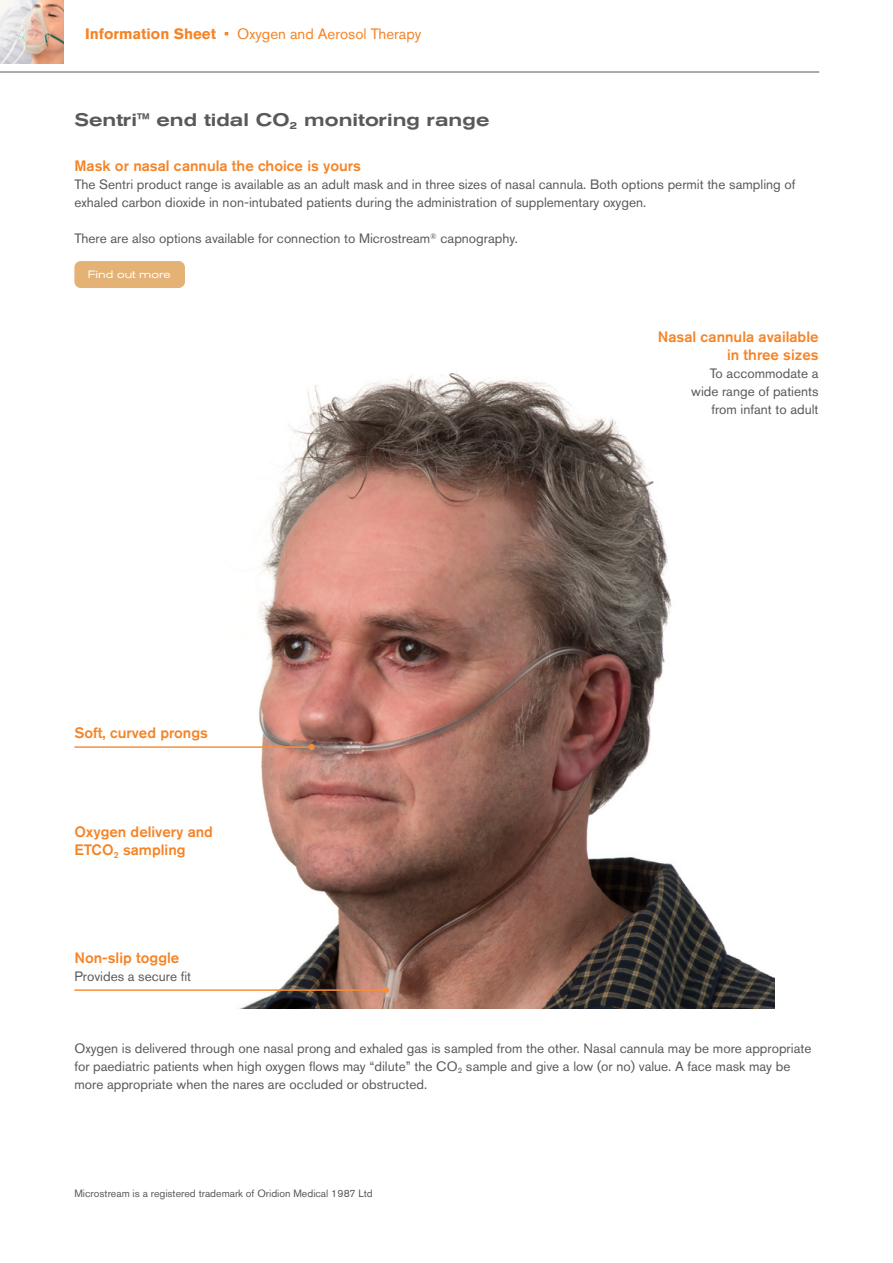
<style>
.page{position:relative;width:893px;height:1263px;background:#fff}
.page>*{position:absolute;margin:0;border:0;box-sizing:border-box;transform-origin:0 0}
.t1{font:500 expanded 18px "Akzidenz Grotesk Pro";color:#58595b}
.t2{font:500 15px/18px "Akzidenz Grotesk Pro";color:#f58427;text-align:right}
.t3{font:15px "Akzidenz Grotesk Pro";color:#f58427}
.t4{font:13.5px/18px "Akzidenz Grotesk Pro";color:#58595b}
.t5{font:10.5px "Akzidenz Grotesk Pro";color:#58595b}
.t6{font:expanded 10.5px "Akzidenz Grotesk Pro";color:#fff}
.s1{font-weight:700}
</style>
<div class="page">
<hr style="left:0;top:72px;width:819px;height:1px;background:#58595b">
<img style="left:0;top:0;width:64px;height:63px">
<img style="left:240px;top:373px;width:534px;height:635px">
<hr style="left:74px;top:989px;width:312px;height:2px;background:#f78f3a">
<svg style="left:383px;top:987px;width:6px;height:6px"></svg>
<hr style="left:74px;top:746px;width:238px;height:2px;background:#f78f3a">
<svg style="left:309px;top:744px;width:6px;height:6px"></svg>
<div style="left:74px;top:261px;width:111px;height:27px;background:#e4b275;border-radius:6px"></div>
<p class="t3" style="left:85px;top:24px;width:338px"><span class="s1">Information Sheet</span> • Oxygen and Aerosol Therapy</p>
<h1 class="t1" style="left:74px;top:108px;width:417px">Sentri™ end tidal CO<sub>2</sub> monitoring range</h1>
<p class="t2" style="left:74px;top:157px;width:288px">Mask or nasal cannula the choice is yours</p>
<p class="t4" style="left:74px;top:175px;width:722px">The Sentri product range is available as an adult mask and in three sizes of nasal cannula. Both options permit the sampling of exhaled carbon dioxide in non-intubated patients during the administration of supplementary oxygen.</p>
<p class="t4" style="left:74px;top:229px;width:445px">There are also options available for connection to Microstream<sup>®</sup> capnography.</p>
<p class="t6" style="left:88px;top:268px;width:84px">Find out more</p>
<p class="t2" style="left:74px;top:724px;width:135px">Soft, curved prongs</p>
<p class="t2" style="left:74px;top:823px;width:140px;text-align:left">Oxygen delivery and<br>ETCO<sub>2</sub> sampling</p>
<p class="t2" style="left:74px;top:949px;width:106px">Non-slip toggle</p>
<p class="t4" style="left:74px;top:967px;width:118px">Provides a secure fit</p>
<p class="t2" style="left:658px;top:328px;width:162px">Nasal cannula available in three sizes</p>
<p class="t4" style="left:691px;top:364px;width:129px;text-align:right">To accommodate a wide range of patients from infant to adult</p>
<p class="t4" style="left:74px;top:1039px;width:738px">Oxygen is delivered through one nasal prong and exhaled gas is sampled from the other. Nasal cannula may be more appropriate for paediatric patients when high oxygen flows may “dilute” the CO<sub>2</sub> sample and give a low (or no) value. A face mask may be more appropriate when the nares are occluded or obstructed.</p>
<p class="t5" style="left:74px;top:1187px;width:300px">Microstream is a registered trademark of Oridion Medical 1987 Ltd</p>
</div>
